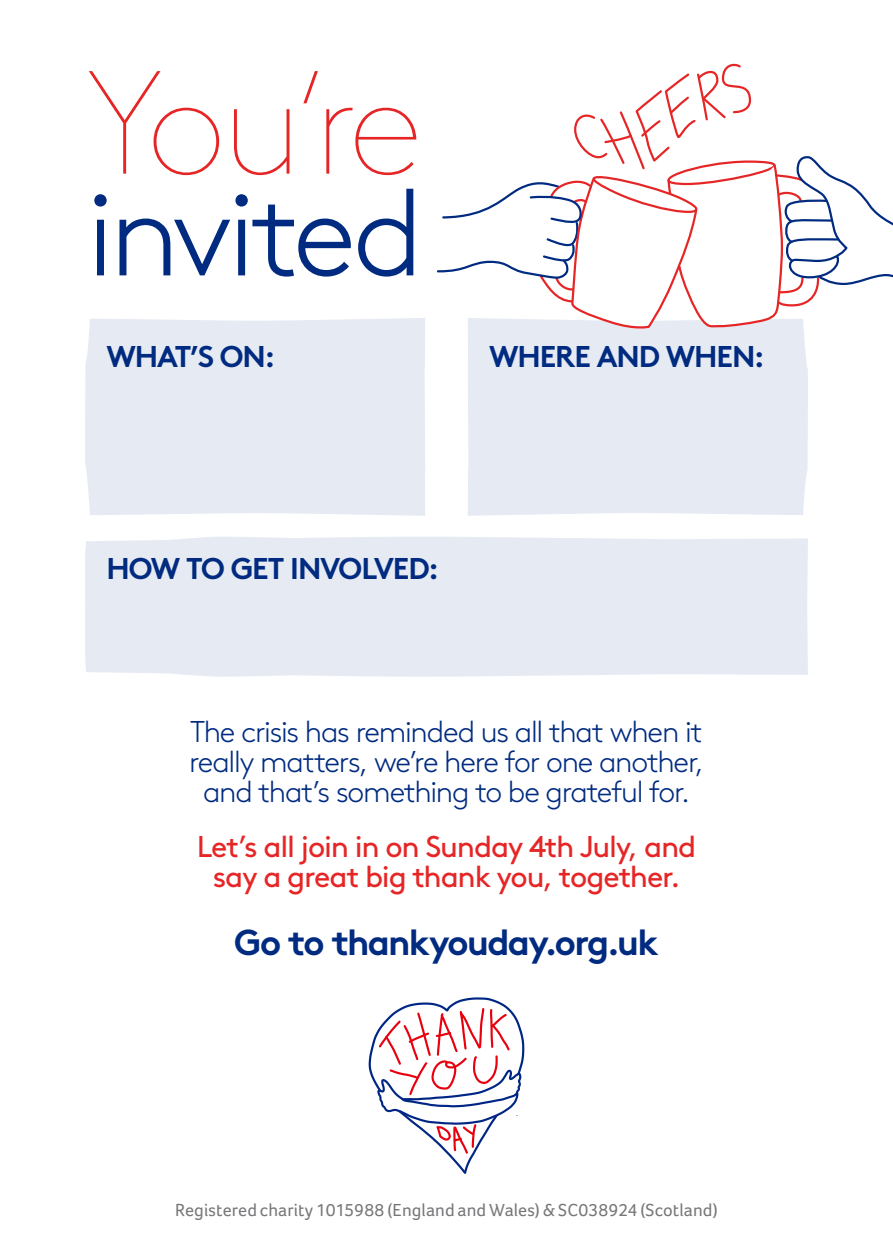
<style>
.page{position:relative;width:893px;height:1259px;background:#fff}
.page>*{position:absolute;margin:0;border:0;box-sizing:border-box;transform-origin:0 0}
.t1{font:100 146.4px "Brown";color:#e62626}
.t2{font:300 122.1px "Brown";letter-spacing:-.04em;color:#002b80}
.t3{font:700 36px "Brown";letter-spacing:-.045em;color:#002b80}
.t4{font:300 30px/30px "Brown";letter-spacing:-.04em;color:#002b80;text-align:center}
.t5{font:30px/30px "Brown";letter-spacing:-.04em;color:#e62626;text-align:center}
.t6{font:700 30px "Brown";letter-spacing:-.035em;color:#002b80}
.t7{font:18px "Foco W";letter-spacing:.005em;color:#77777a}
</style>
<div class="page">
<svg style="left:369px;top:997px;width:155px;height:177px"></svg>
<div style="left:85px;top:318px;width:340px;height:198px;background:#e6eaf2"></div>
<div style="left:85px;top:537px;width:723px;height:140px;background:#e6eaf2"></div>
<svg style="left:436px;top:63px;width:457px;height:453px"></svg>
<h1 class="t1" style="left:86px;top:17px;width:340px">You’re</h1>
<h2 class="t2" style="left:87px;top:143px;width:339px">invited</h2>
<p class="t6" style="left:106px;top:332px;width:170px">WHAT’S ON:</p>
<p class="t6" style="left:489px;top:332px;width:277px">WHERE AND WHEN:</p>
<p class="t6" style="left:106px;top:544px;width:334px">HOW TO GET INVOLVED:</p>
<p class="t4" style="left:189px;top:714px;width:516px">The crisis has reminded us all that when it really matters, we’re here for one another, and that’s something to be grateful for.</p>
<p class="t5" style="left:197px;top:829px;width:501px">Let’s all join in on Sunday 4th July, and say a great big thank you, together.</p>
<p class="t3" style="left:234px;top:913px;width:426px">Go to thankyouday.org.uk</p>
<p class="t7" style="left:175px;top:1200px;width:544px">Registered charity 1015988 (England and Wales) &amp; SC038924 (Scotland)</p>
</div>
